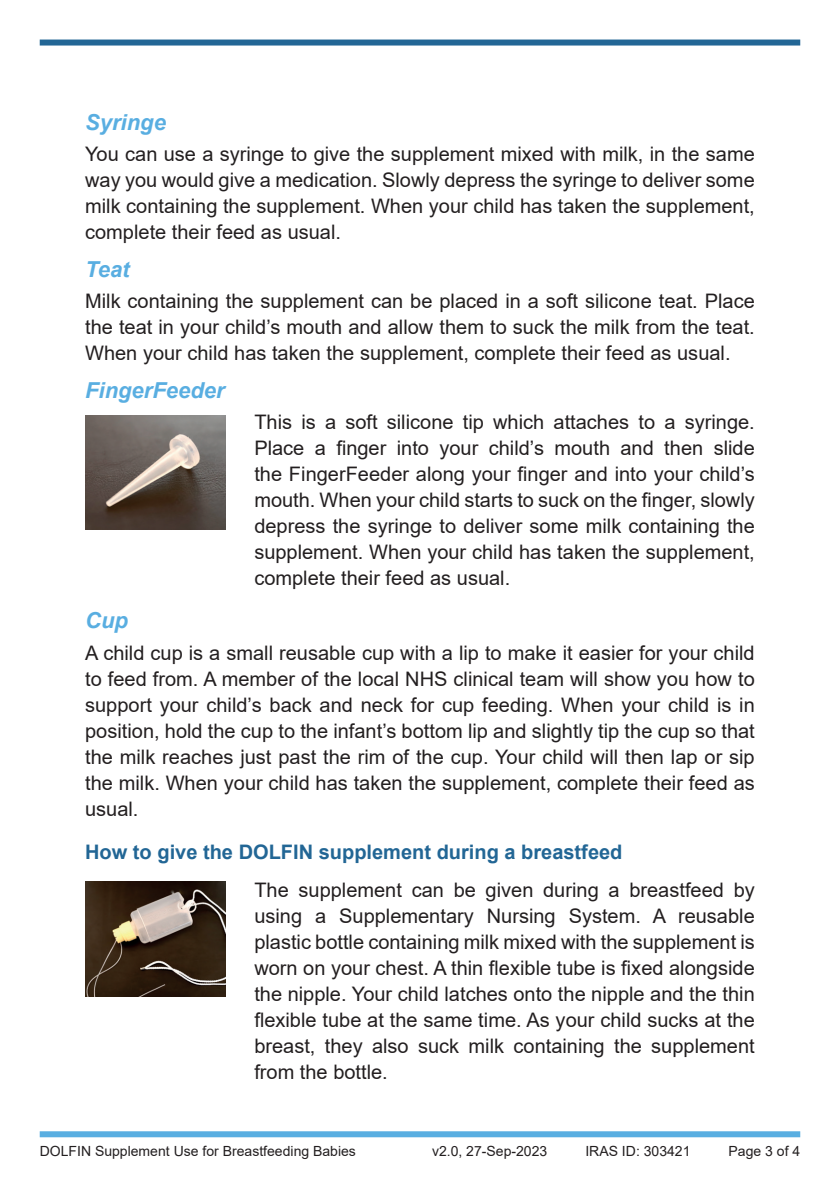
<style>
.page{position:relative;width:840px;height:1191px;background:#fff}
.page>*{position:absolute;margin:0;border:0;box-sizing:border-box;transform-origin:0 0}
.Heading_2{font:italic 700 22px "Arial";color:#59aee1}
.t1{font:20px/26px "Arial";color:#231f20;text-align:justify}
.Heading_1{font:700 20px "Arial";color:#226695}
.t2{font:14px "Arial";color:#231f20}
</style>
<div class="page">
<img style="left:85px;top:415px;width:141px;height:114px">
<img style="left:85px;top:882px;width:141px;height:114px">
<div style="left:40px;top:1131px;width:759px;height:6px;background:#59aee1"></div>
<div style="left:40px;top:40px;width:759px;height:6px;background:#226695"></div>
<p class="Heading_2" style="left:85px;top:107px;width:82px">Syringe</p>
<p class="t1" style="left:85px;top:141px;width:670px">You can use a syringe to give the supplement mixed with milk, in the same way you would give a medication. Slowly depress the syringe to deliver some milk containing the supplement. When your child has taken the supplement, complete their feed as usual.</p>
<p class="Heading_2" style="left:85px;top:254px;width:46px">Teat</p>
<p class="t1" style="left:85px;top:288px;width:670px">Milk containing the supplement can be placed in a soft silicone teat. Place the teat in your child’s mouth and allow them to suck the milk from the teat.<br>When your child has taken the supplement, complete their feed as usual.</p>
<p class="Heading_2" style="left:85px;top:375px;width:141px">FingerFeeder</p>
<p class="t1" style="left:254px;top:409px;width:501px">This is a soft silicone tip which attaches to a syringe.<br>Place a finger into your child’s mouth and then slide the FingerFeeder along your finger and into your child’s mouth. When your child starts to suck on the finger, slowly depress the syringe to deliver some milk containing the supplement. When your child has taken the supplement, complete their feed as usual.</p>
<p class="Heading_2" style="left:85px;top:606px;width:44px">Cup</p>
<p class="t1" style="left:85px;top:640px;width:671px">A child cup is a small reusable cup with a lip to make it easier for your child to feed from. A member of the local NHS clinical team will show you how to support your child’s back and neck for cup feeding. When your child is in position, hold the cup to the infant’s bottom lip and slightly tip the cup so that the milk reaches just past the rim of the cup. Your child will then lap or sip the milk. When your child has taken the supplement, complete their feed as usual.</p>
<p class="Heading_1" style="left:85px;top:838px;width:538px">How to give the DOLFIN supplement during a breastfeed</p>
<p class="t1" style="left:254px;top:876px;width:501px">The supplement can be given during a breastfeed by using a Supplementary Nursing System. A reusable plastic bottle containing milk mixed with the supplement is worn on your chest. A thin flexible tube is fixed alongside the nipple. Your child latches onto the nipple and the thin flexible tube at the same time. As your child sucks at the breast, they also suck milk containing the supplement from the bottle.</p>
<p class="t2" style="left:40px;top:1141px;width:317px">DOLFIN Supplement Use for Breastfeeding Babies</p>
<p class="t2" style="left:432px;top:1141px;width:117px">v2.0, 27-Sep-2023</p>
<p class="t2" style="left:585px;top:1141px;width:107px">IRAS ID: 303421</p>
<p class="t2" style="left:728px;top:1141px;width:73px">Page 3 of 4</p>
</div>
